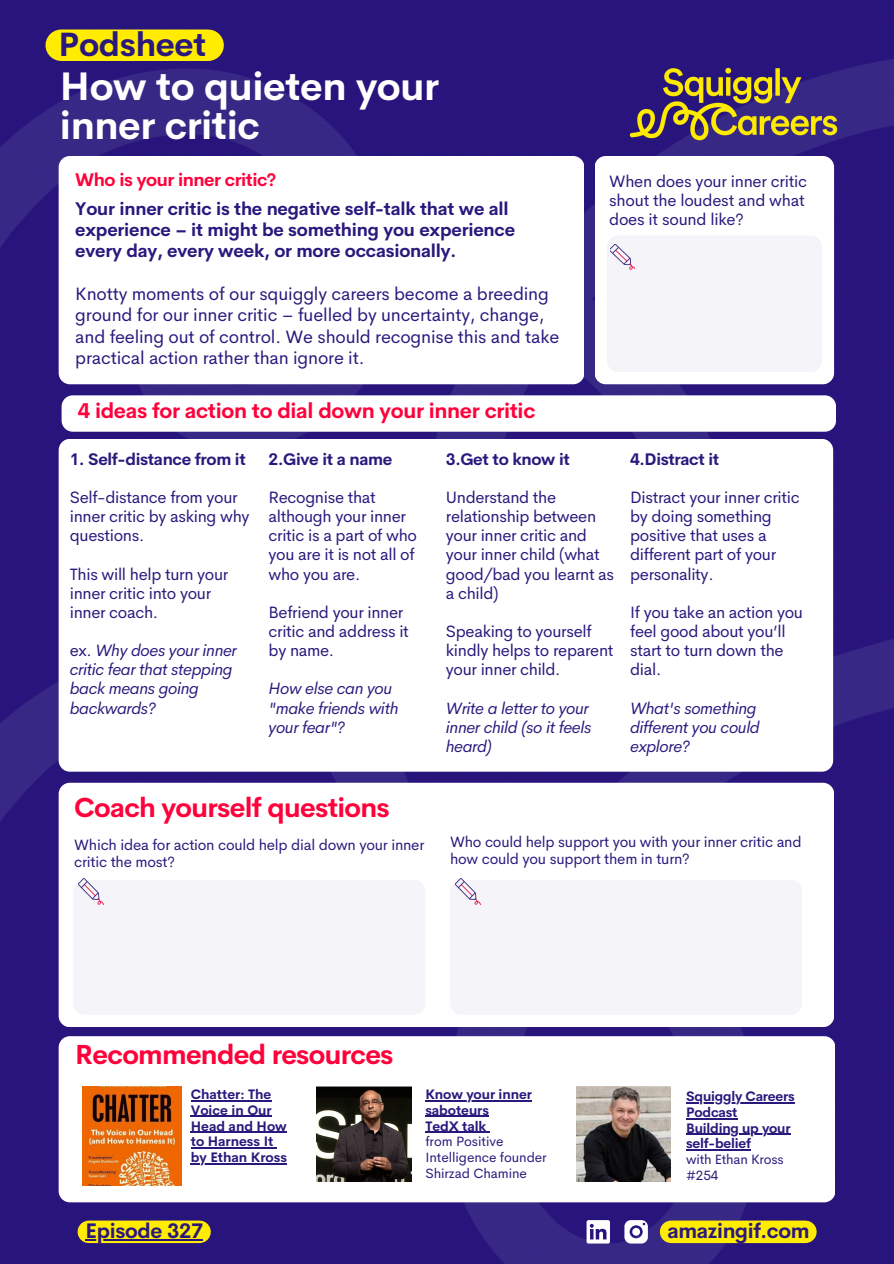
<style>
.page{position:relative;width:894px;height:1264px;background:#fff}
.page>*{position:absolute;margin:0;border:0;box-sizing:border-box;transform-origin:0 0}
.t1{font:700 39px/38.2px "Cerebri Sans";letter-spacing:-.01em;color:#fff}
.t2{font:700 33px "Cerebri Sans";letter-spacing:-.01em;color:#2b187d}
.t3{font:700 27px "Cerebri Sans";letter-spacing:-.025em;color:#ff003b}
.t4{font:700 21px "Cerebri Sans";letter-spacing:-.015em;color:#ff003b}
.t5{font:700 20.7px "Cerebri Sans";letter-spacing:-.015em;color:#2b187d}
.t6{font:18px/21.3px "Cerebri Sans";letter-spacing:-.01em;color:#2b187d}
.t7{font:700 18px/21.3px "Cerebri Sans";letter-spacing:-.01em;color:#2b187d}
.t8{font:700 18px "Cerebri Sans";letter-spacing:-.025em;color:#ff003b}
.t9{font:16.5px/19.2px "Cerebri Sans";letter-spacing:-.02em;color:#2b187d}
.t10{font:italic 16.5px/19.2px "Cerebri Sans";letter-spacing:-.02em;color:#2b187d}
.t11{font:700 16.5px "Cerebri Sans";letter-spacing:-.02em;color:#2b187d}
.t12{font:15px/16.8px "Cerebri Sans";letter-spacing:-.015em;color:#2b187d}
.t13{font:700 13.5px/15.8px "Cerebri Sans";letter-spacing:-.005em;color:#2b187d}
.t14{font:13.5px/15.8px "Cerebri Sans";letter-spacing:-.005em;color:#2b187d}
.s1{font-style:normal}
</style>
<div class="page">
<img style="left:0;top:0;width:893px;height:1263px">
<img style="left:615px;top:48px;width:235px;height:112px">
<div style="left:61px;top:29px;width:147px;height:32px;background:#ffec00"></div>
<div style="left:89px;top:1220px;width:110px;height:22px;background:#ffec00"></div>
<svg style="left:586px;top:1220px;width:23px;height:23px"></svg>
<svg style="left:624px;top:1220px;width:23px;height:23px"></svg>
<div style="left:671px;top:1220px;width:134px;height:22px;background:#ffec00"></div>
<hr style="left:85px;top:1238px;width:118px;height:2px;background:#2b187d">
<div style="left:59px;top:1036px;width:775px;height:166px;background:#fff;border-radius:11px"></div>
<img style="left:82px;top:1086px;width:99px;height:99px">
<img style="left:317px;top:1086px;width:95px;height:95px">
<img style="left:576px;top:1086px;width:94px;height:95px">
<div style="left:59px;top:782px;width:775px;height:245px;background:#fff;border-radius:11px"></div>
<div style="left:73px;top:879px;width:352px;height:135px;background:#f5f4f8;border-radius:11px"></div>
<img style="left:79px;top:878px;width:24px;height:27px">
<div style="left:450px;top:879px;width:352px;height:135px;background:#f5f4f8;border-radius:11px"></div>
<img style="left:455px;top:878px;width:25px;height:27px">
<hr style="left:425px;top:1100px;width:106px;height:1px;background:#2b187d">
<hr style="left:425px;top:1115px;width:64px;height:1px;background:#2b187d">
<hr style="left:425px;top:1131px;width:61px;height:1px;background:#2b187d">
<hr style="left:686px;top:1102px;width:108px;height:1px;background:#2b187d">
<hr style="left:686px;top:1118px;width:51px;height:1px;background:#2b187d">
<hr style="left:686px;top:1133px;width:104px;height:1px;background:#2b187d">
<hr style="left:686px;top:1149px;width:64px;height:1px;background:#2b187d">
<hr style="left:191px;top:1100px;width:80px;height:1px;background:#2b187d">
<hr style="left:191px;top:1115px;width:81px;height:1px;background:#2b187d">
<hr style="left:191px;top:1131px;width:96px;height:1px;background:#2b187d">
<hr style="left:191px;top:1147px;width:82px;height:1px;background:#2b187d">
<hr style="left:191px;top:1163px;width:96px;height:1px;background:#2b187d">
<div style="left:59px;top:156px;width:525px;height:228px;background:#fff;border-radius:11px"></div>
<div style="left:594px;top:156px;width:239px;height:228px;background:#fff;border-radius:11px"></div>
<div style="left:607px;top:235px;width:214px;height:137px;background:#f5f4f8;border-radius:11px"></div>
<img style="left:610px;top:244px;width:24px;height:26px">
<div style="left:62px;top:395px;width:773px;height:37px;background:#fff;border-radius:11px"></div>
<div style="left:59px;top:439px;width:773px;height:332px;background:#fff;border-radius:11px"></div>
<h1 class="t2" style="left:59px;top:23px;width:149px">Podsheet</h1>
<h2 class="t1" style="left:60px;top:67px;width:380px">How to quieten your inner critic</h2>
<p class="t8" style="left:75px;top:168px;width:202px">Who is your inner critic?</p>
<h6 class="t7" style="left:75px;top:197px;width:441px">Your inner critic is the negative self-talk that we all experience – it might be something you experience every day, every week, or more occasionally.</h6>
<h6 class="t6" style="left:75px;top:283px;width:485px">Knotty moments of our squiggly careers become a breeding ground for our inner critic – fuelled by uncertainty, change, and feeling out of control. We should recognise this and take practical action rather than ignore it.</h6>
<h3 class="t9" style="left:609px;top:171px;width:199px">When does your inner critic shout the loudest and what does it sound like?</h3>
<p class="t4" style="left:78px;top:397px;width:459px">4 ideas for action to dial down your inner critic</p>
<p class="t11" style="left:70px;top:448px;width:177px">1. Self-distance from it</p>
<p class="t9" style="left:70px;top:487px;width:181px">Self-distance from your inner critic by asking why questions.</p>
<h3 class="t9" style="left:70px;top:564px;width:160px">This will help turn your inner critic into your inner coach.</h3>
<p class="t10" style="left:70px;top:640px;width:168px"><span class="s1">ex.</span> Why does your inner critic fear that stepping back means going backwards?</p>
<p class="t11" style="left:446px;top:448px;width:125px">3.Get to know it</p>
<p class="t9" style="left:446px;top:487px;width:170px">Understand the relationship between your inner critic and your inner child (what good/bad you learnt as a child)</p>
<p class="t9" style="left:446px;top:621px;width:169px">Speaking to yourself kindly helps to reparent your inner child.</p>
<p class="t10" style="left:446px;top:698px;width:147px">Write a letter to your inner child (so it feels heard)</p>
<p class="t11" style="left:268px;top:448px;width:125px">2.Give it a name</p>
<p class="t9" style="left:268px;top:487px;width:150px">Recognise that although your inner critic is a part of who you are it is not all of who you are.</p>
<p class="t9" style="left:268px;top:602px;width:142px">Befriend your inner critic and address it by name.</p>
<p class="t10" style="left:268px;top:679px;width:131px">How else can you "make friends with your fear"?</p>
<p class="t11" style="left:630px;top:448px;width:91px">4.Distract it</p>
<p class="t9" style="left:630px;top:487px;width:171px">Distract your inner critic by doing something positive that uses a different part of your personality.</p>
<h4 class="t9" style="left:630px;top:602px;width:174px">If you take an action you feel good about you’ll start to turn down the dial.</h4>
<p class="t10" style="left:630px;top:698px;width:131px">What's something different you could explore?</p>
<h6 class="t3" style="left:74px;top:790px;width:317px">Coach yourself questions</h6>
<h6 class="t12" style="left:74px;top:836px;width:351px">Which idea for action could help dial down your inner critic the most?</h6>
<h5 class="t12" style="left:450px;top:833px;width:353px">Who could help support you with your inner critic and how could you support them in turn?</h5>
<h6 class="t3" style="left:75px;top:1037px;width:320px">Recommended resources</h6>
<h6 class="t13" style="left:191px;top:1086px;width:97px">Chatter: The<br>Voice in Our<br>Head and How to Harness It</h6>
<h5 class="t13" style="left:191px;top:1149px;width:98px">by Ethan Kross</h5>
<h6 class="t13" style="left:425px;top:1086px;width:108px">Know your inner saboteurs</h6>
<h6 class="t13" style="left:425px;top:1117px;width:62px">TedX talk</h6>
<h6 class="t14" style="left:425px;top:1133px;width:123px">from Positive<br>Intelligence founder<br>Shirzad Chamine</h6>
<h5 class="t13" style="left:686px;top:1088px;width:110px">Squiggly Careers<br>Podcast</h5>
<h6 class="t13" style="left:686px;top:1120px;width:106px">Building up your self-belief</h6>
<h6 class="t14" style="left:686px;top:1151px;width:99px">with Ethan Kross #254</h6>
<h5 class="t5" style="left:85px;top:1217px;width:119px">Episode 327</h5>
<h5 class="t5" style="left:667px;top:1217px;width:144px">amazingif.com</h5>
</div>
